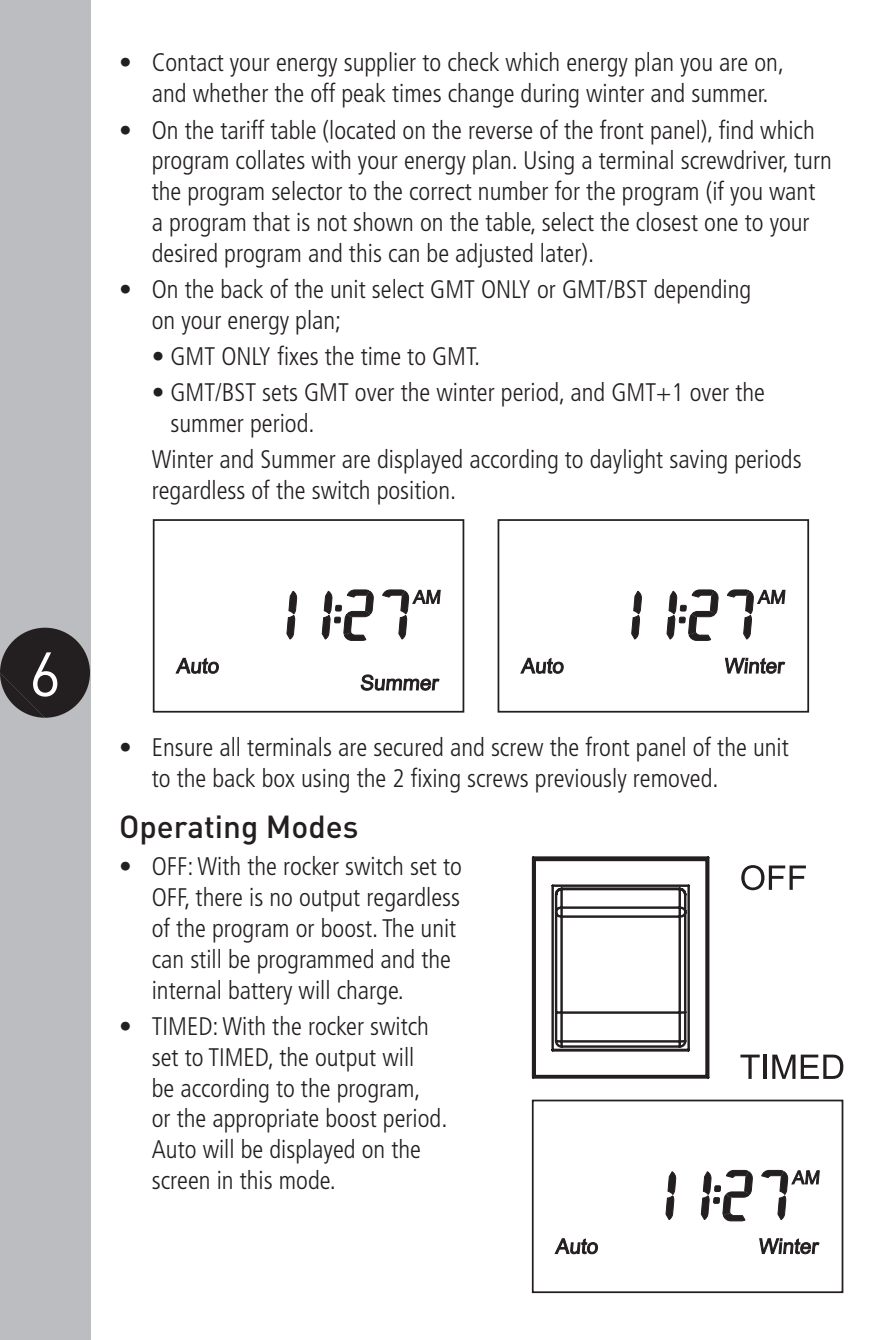
<style>
.page{position:relative;width:893px;height:1340px;background:#fff}
.page>*{position:absolute;margin:0;border:0;box-sizing:border-box;transform-origin:0 0}
.t1{font:61.6px "DINOT";color:#fff}
.t2{font:500 31.5px "DINOT";color:#231f20}
.t3{font:300 condensed 25.55px/30.8px "Frutiger LT";color:#231f20}
</style>
<div class="page">
<div style="left:0;top:0;width:90px;height:1339px;background:#bcbdc0"></div>
<svg style="left:361px;top:675px;width:78px;height:15px"></svg>
<svg style="left:176px;top:658px;width:43px;height:15px"></svg>
<svg style="left:287px;top:591px;width:10px;height:48px"></svg>
<svg style="left:383px;top:590px;width:57px;height:49px"></svg>
<svg style="left:322px;top:590px;width:51px;height:50px"></svg>
<div style="left:153px;top:519px;width:311px;height:193px;border:2px solid #231f20"></div>
<svg style="left:725px;top:658px;width:60px;height:15px"></svg>
<svg style="left:521px;top:658px;width:42px;height:15px"></svg>
<svg style="left:632px;top:591px;width:10px;height:48px"></svg>
<svg style="left:727px;top:590px;width:58px;height:49px"></svg>
<svg style="left:667px;top:590px;width:51px;height:50px"></svg>
<div style="left:498px;top:519px;width:311px;height:193px;border:2px solid #231f20"></div>
<svg style="left:740px;top:1054px;width:20px;height:24px"></svg>
<hr style="left:763px;top:1054px;width:4px;height:24px;background:#231f20">
<svg style="left:772px;top:1054px;width:23px;height:24px"></svg>
<svg style="left:801px;top:1054px;width:42px;height:24px"></svg>
<svg style="left:741px;top:865px;width:65px;height:25px"></svg>
<svg style="left:532px;top:856px;width:178px;height:222px"></svg>
<svg style="left:760px;top:1238px;width:59px;height:15px"></svg>
<svg style="left:555px;top:1238px;width:43px;height:15px"></svg>
<svg style="left:666px;top:1171px;width:10px;height:48px"></svg>
<svg style="left:762px;top:1170px;width:57px;height:49px"></svg>
<svg style="left:701px;top:1170px;width:52px;height:50px"></svg>
<div style="left:532px;top:1099px;width:311px;height:193px;border:2px solid #231f20"></div>
<svg style="left:0;top:627px;width:90px;height:90px"></svg>
<h1 class="t1" style="left:29px;top:635px;width:34px">6</h1>
<p class="t3" style="left:152px;top:48px;width:634px;text-indent:-33px">• Contact your energy supplier to check which energy plan you are on, and whether the off peak times change during winter and summer.</p>
<p class="t3" style="left:152px;top:115px;width:682px;text-indent:-33px">• On the tariff table (located on the reverse of the front panel), find which program collates with your energy plan. Using a terminal screwdriver, turn the program selector to the correct number for the program (if you want a program that is not shown on the table, select the closest one to your desired program and this can be adjusted later).</p>
<p class="t3" style="left:152px;top:274px;width:601px;text-indent:-33px">• On the back of the unit select GMT ONLY or GMT/BST depending on your energy plan;</p>
<p class="t3" style="left:152px;top:341px;width:330px">• GMT ONLY fixes the time to GMT.</p>
<p class="t3" style="left:171px;top:377px;width:596px;text-indent:-19px">• GMT/BST sets GMT over the winter period, and GMT+1 over the summer period.</p>
<p class="t3" style="left:152px;top:444px;width:651px">Winter and Summer are displayed according to daylight saving periods regardless of the switch position.</p>
<p class="t3" style="left:152px;top:732px;width:639px;text-indent:-33px">• Ensure all terminals are secured and screw the front panel of the unit to the back box using the 2 fixing screws previously removed.</p>
<p class="t2" style="left:119px;top:806px;width:241px">Operating Modes</p>
<p class="t3" style="left:152px;top:851px;width:312px;text-indent:-33px">• OFF:With the rocker switch set to<br>OFF, there is no output regardless of the program or boost. The unit can still be programmed and the internal battery will charge.</p>
<p class="t3" style="left:152px;top:1011px;width:297px;text-indent:-33px">• TIMED:With the rocker switch set to TIMED, the output will<br>be according to the program,<br>or the appropriate boost period.<br>Auto will be displayed on the screen in this mode.</p>
</div>
